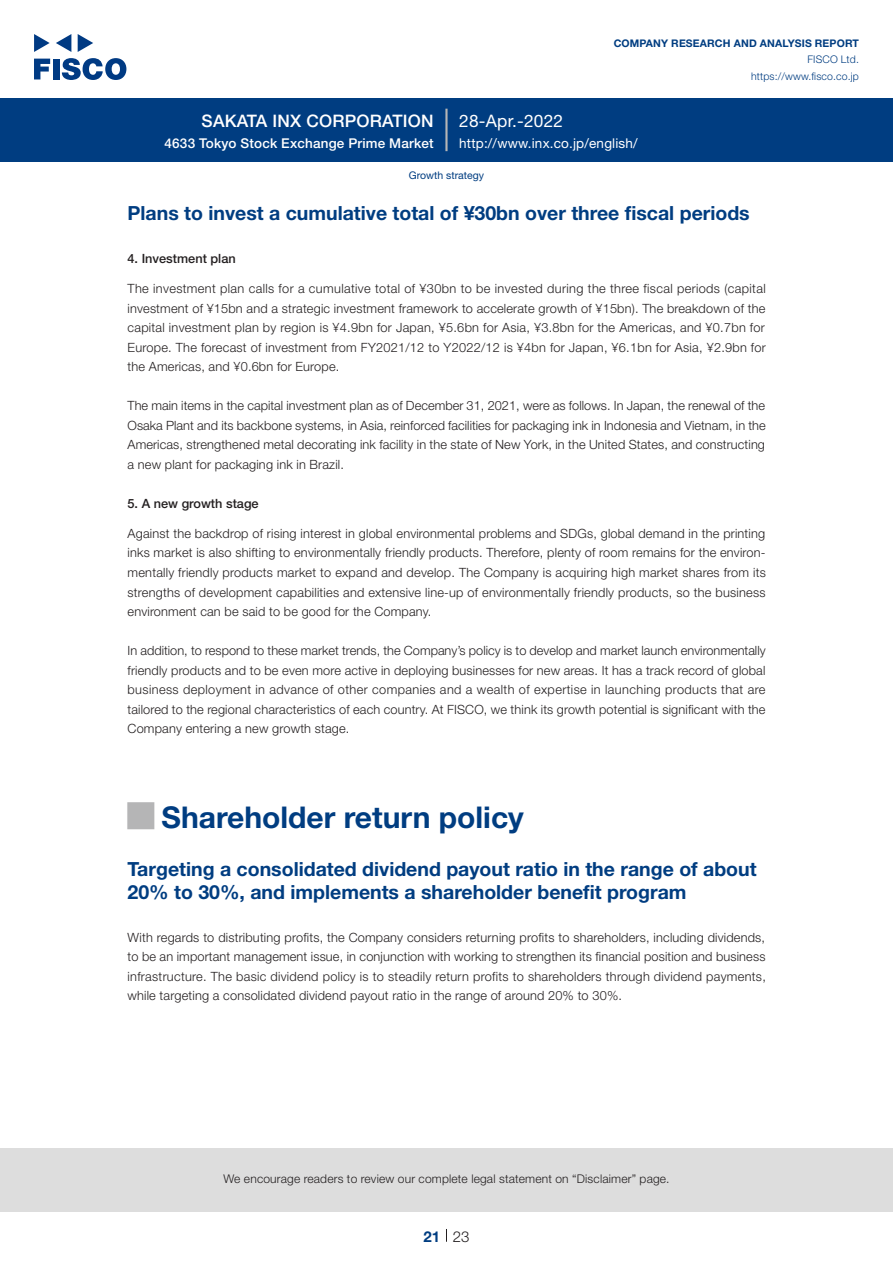
<style>
.page{position:relative;width:893px;height:1263px;background:#fff}
.page>*{position:absolute;margin:0;border:0;box-sizing:border-box;transform-origin:0 0}
.t1{font:700 30px "Helvetica Neue LT Std";color:#003d81}
.t2{font:27px "Hiragino UD Sans Std W6";color:#b5b5b6}
.t3{font:700 19.5px/22.5px "Helvetica Neue LT Std";color:#003d81}
.t4{font:500 17.25px "Helvetica Neue LT Std";letter-spacing:.015em;color:#fff}
.t5{font:17.25px "Helvetica Neue LT Std";letter-spacing:.015em;color:#fff}
.t6{font:300 15px "Helvetica Neue LT Std";color:#231f20}
.t7{font:700 15px "Helvetica Neue LT Std";color:#003d81}
.t8{font:500 13.5px "Helvetica Neue LT Std";letter-spacing:.015em;color:#fff}
.t9{font:13.5px "Helvetica Neue LT Std";letter-spacing:.015em;color:#fff}
.t10{font:300 12.75px/19.5px "Helvetica Neue LT Std";letter-spacing:.015em;color:#231f20;text-align:justify}
.t11{font:500 12.75px "Helvetica Neue LT Std";color:#231f20}
.t12{font:300 12px "Helvetica Neue LT Std";letter-spacing:.015em;color:#231f20}
.t13{font:700 10.5px "Helvetica Neue LT Std";letter-spacing:.015em;color:#003d81}
.t14{font:300 10.5px/16.5px "Helvetica Neue LT Std";letter-spacing:.015em;color:#003d81;text-align:right}
.t15{font:10.5px "Helvetica Neue LT Std";color:#003d81}
</style>
<div class="page">
<div style="left:0;top:1148px;width:893px;height:64px;background:#ddd"></div>
<svg style="left:34px;top:59px;width:16px;height:20px"></svg>
<div style="left:53px;top:59px;width:6px;height:20px;background:#003a83"></div>
<svg style="left:62px;top:58px;width:64px;height:22px"></svg>
<svg style="left:34px;top:34px;width:16px;height:18px"></svg>
<svg style="left:78px;top:34px;width:15px;height:18px"></svg>
<svg style="left:56px;top:34px;width:15px;height:18px"></svg>
<div style="left:0;top:98px;width:893px;height:64px;background:#003d81"></div>
<hr style="left:445px;top:109px;width:3px;height:42px;background:#b5b5b6">
<svg style="left:446px;top:1229px;width:1px;height:13px"></svg>
<h3 class="t4" style="left:202px;top:110px;width:234px">SAKATA INX CORPORATION</h3>
<p class="t8" style="left:165px;top:135px;width:271px">4633 Tokyo Stock Exchange Prime Market</p>
<h3 class="t5" style="left:459px;top:110px;width:105px">28-Apr.-2022</h3>
<p class="t13" style="left:614px;top:37px;width:247px">COMPANY RESEARCH AND ANALYSIS REPORT</p>
<p class="t14" style="left:751px;top:51px;width:109px">FISCO Ltd. https://www.fisco.co j p.</p>
<p class="t9" style="left:459px;top:135px;width:180px">http://www.inx.co j p. /english/</p>
<p class="t15" style="left:409px;top:169px;width:77px">Growth strategy</p>
<h3 class="t3" style="left:128px;top:202px;width:624px">Plans to invest a cumulative total of ¥30bn over three fiscal periods</h3>
<p class="t11" style="left:128px;top:251px;width:110px">4. Investment plan</p>
<p class="t10" style="left:128px;top:279px;width:640px">The investment plan calls for a cumulative total of ¥30bn to be invested during the three fiscal periods (capital investment of ¥15bn and a strategic investment framework to accelerate growth of ¥15bn .) The breakdown of the capital investment plan by region is ¥4.9bn for Japan, ¥5.6bn for Asia, ¥3.8bn for the Americas, and ¥0.7bn for Europe. The forecast of investment from FY2021/12 to Y2022/12 is ¥4bn for Japan, ¥6.1bn for Asia, ¥2.9bn for the Americas, and ¥0.6bn for Europe.</p>
<p class="t10" style="left:128px;top:396px;width:640px">The main items in the capital investment plan as of December 31, 2021, were as follows In. Japan, the renewal of the Osaka Plant and its backbone systems in, Asia, reinforced facilities for packaging ink in Indonesia and Vietnam in, the Americas, strengthened metal decorating ink facility in the state of New York in, the United States, and constructing a new plant for packaging ink in Brazil.</p>
<p class="t11" style="left:128px;top:496px;width:133px">5. A new growth stage</p>
<p class="t10" style="left:128px;top:523px;width:639px">Against the backdrop of rising interest in global environmental problems and SDGs, global demand in the printing</p>
<p class="t10" style="left:128px;top:562px;width:640px">mentally friendly products market to expand and develop. The Company is acquiring high market shares from its</p>
<p class="t10" style="left:128px;top:543px;width:639px">inks market is also shifting to environmentally friendly products. Therefore, plenty of room remains for the environ-</p>
<p class="t10" style="left:128px;top:582px;width:639px">strengths of development capabilities and extensive line-up of environmentally friendly products, so the business environment can be said to be good for the Company.</p>
<p class="t10" style="left:128px;top:640px;width:639px">In addition to, respond to these market trends, the Company s’ policy is to develop and market launch environmentally friendly products and to be even more active in deploying businesses for new areas It. has a track record of global business deployment in advance of other companies and a wealth of expertise in launching products that are tailored to the regional characteristics of each country. At FISCO, we think its growth potential is significant with the Company entering a new growth stage.</p>
<h2 class="t2" style="left:128px;top:795px;width:28px">█</h2>
<h3 class="t3" style="left:128px;top:858px;width:630px">Targeting a consolidated dividend payout ratio in the range of about<br>20% to 30%, and implements a shareholder benefit program</h3>
<p class="t10" style="left:128px;top:927px;width:640px">With regards to distributing profits, the Company considers returning profits to shareholders, including dividends, to be an important management issue in, conjunction with working to strengthen its financial position and business infrastructure. The basic dividend policy is to steadily return profits to shareholders through dividend payments, while targeting a consolidated dividend payout ratio in the range of around 20% to 30%.</p>
<h1 class="t1" style="left:162px;top:798px;width:364px">Shareholder return policy</h1>
<p class="t12" style="left:223px;top:1171px;width:448px">We encourage readers to review our complete legal statement on “Disclaimer” page.</p>
<p class="t7" style="left:423px;top:1227px;width:18px">21</p>
<p class="t6" style="left:453px;top:1227px;width:18px">23</p>
</div>
